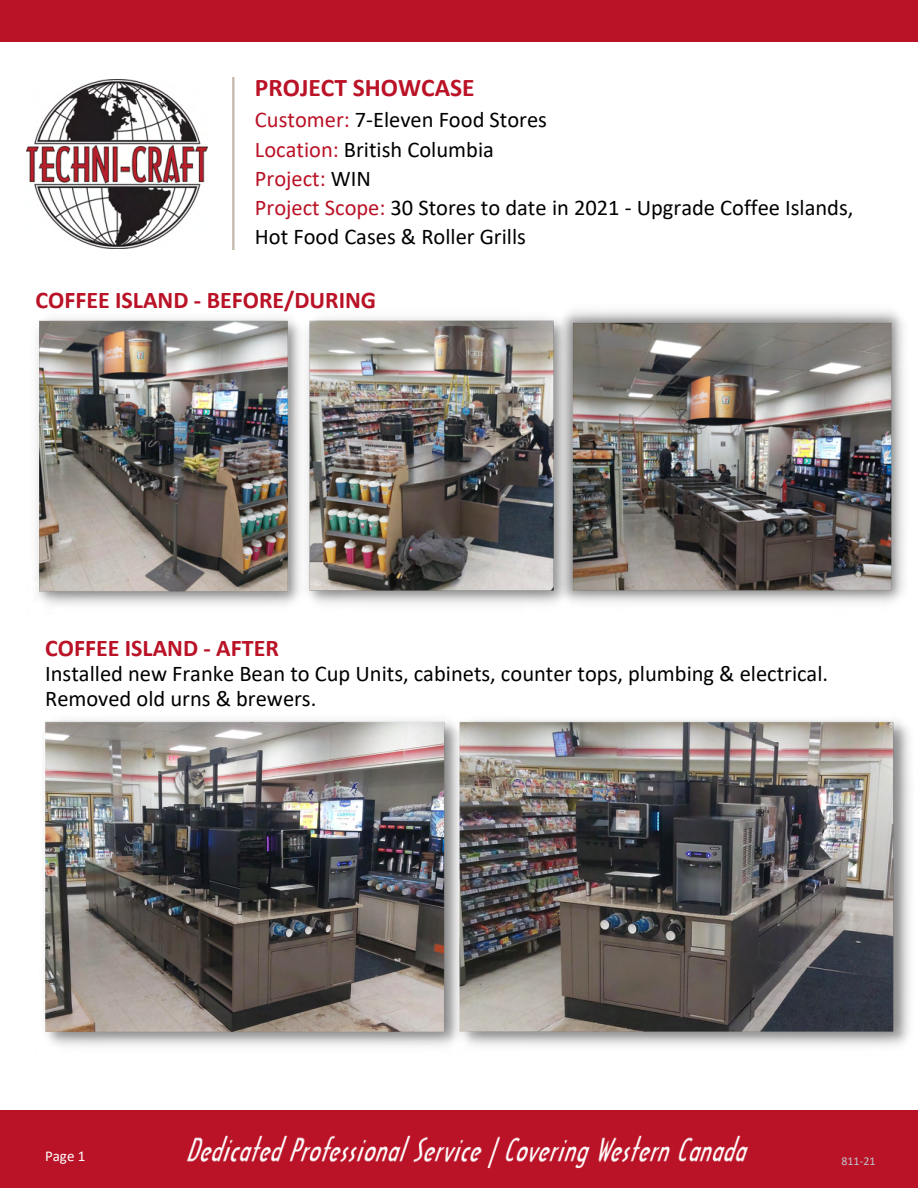
<style>
.page{position:relative;width:918px;height:1188px;background:#fff}
.page>*{position:absolute;margin:0;border:0;box-sizing:border-box;transform-origin:0 0}
.t1{font:700 25.5px "Calibri";color:#ba1226}
.t2{font:700 24px "Calibri";color:#ba1226}
.t3{font:22.5px/29.2px "Calibri";color:#000}
.t4{font:22.5px "Calibri";color:#ba1226}
.t5{font:15px "Calibri";color:#fff}
.t6{font:12px "Calibri";color:#bfc5ce}
.s1{color:#ba1226}
.s2{color:#000}
</style>
<div class="page">
<div style="left:0;top:0;width:918px;height:42px;background:#ba1226"></div>
<svg style="left:232px;top:77px;width:3px;height:173px"></svg>
<div style="left:0;top:1110px;width:918px;height:78px;background:#ba1226"></div>
<img style="left:186px;top:1135px;width:563px;height:34px">
<img style="left:26px;top:79px;width:181px;height:170px">
<img style="left:311px;top:317px;width:239px;height:287px">
<img style="left:35px;top:318px;width:276px;height:287px">
<img style="left:45px;top:720px;width:407px;height:326px">
<img style="left:452px;top:720px;width:458px;height:326px">
<img style="left:550px;top:310px;width:354px;height:294px">
<p class="t1" style="left:255px;top:77px;width:221px">PROJECT SHOWCASE</p>
<p class="t3" style="left:255px;top:107px;width:294px"><span class="s1">Customer:</span> 7-Eleven Food Stores</p>
<p class="t3" style="left:255px;top:136px;width:240px"><span class="s1">Location:</span> British Columbia</p>
<p class="t4" style="left:255px;top:169px;width:118px">Project: <span class="s2">WIN</span></p>
<p class="t3" style="left:255px;top:195px;width:600px"><span class="s1">Project Scope:</span> 30 Stores to date in 2021 - Upgrade Coffee Islands,<br>Hot Food Cases &amp; Roller Grills</p>
<p class="t2" style="left:36px;top:290px;width:342px">COFFEE ISLAND - BEFORE/DURING</p>
<p class="t2" style="left:45px;top:638px;width:235px">COFFEE ISLAND - AFTER</p>
<p class="t3" style="left:45px;top:663px;width:785px;line-height:24.8px">Installed new Franke Bean to Cup Units, cabinets, counter tops, plumbing &amp; electrical.<br>Removed old urns &amp; brewers.</p>
<p class="t5" style="left:45px;top:1150px;width:42px">Page 1</p>
<p class="t6" style="left:842px;top:1156px;width:36px">811-21</p>
</div>
